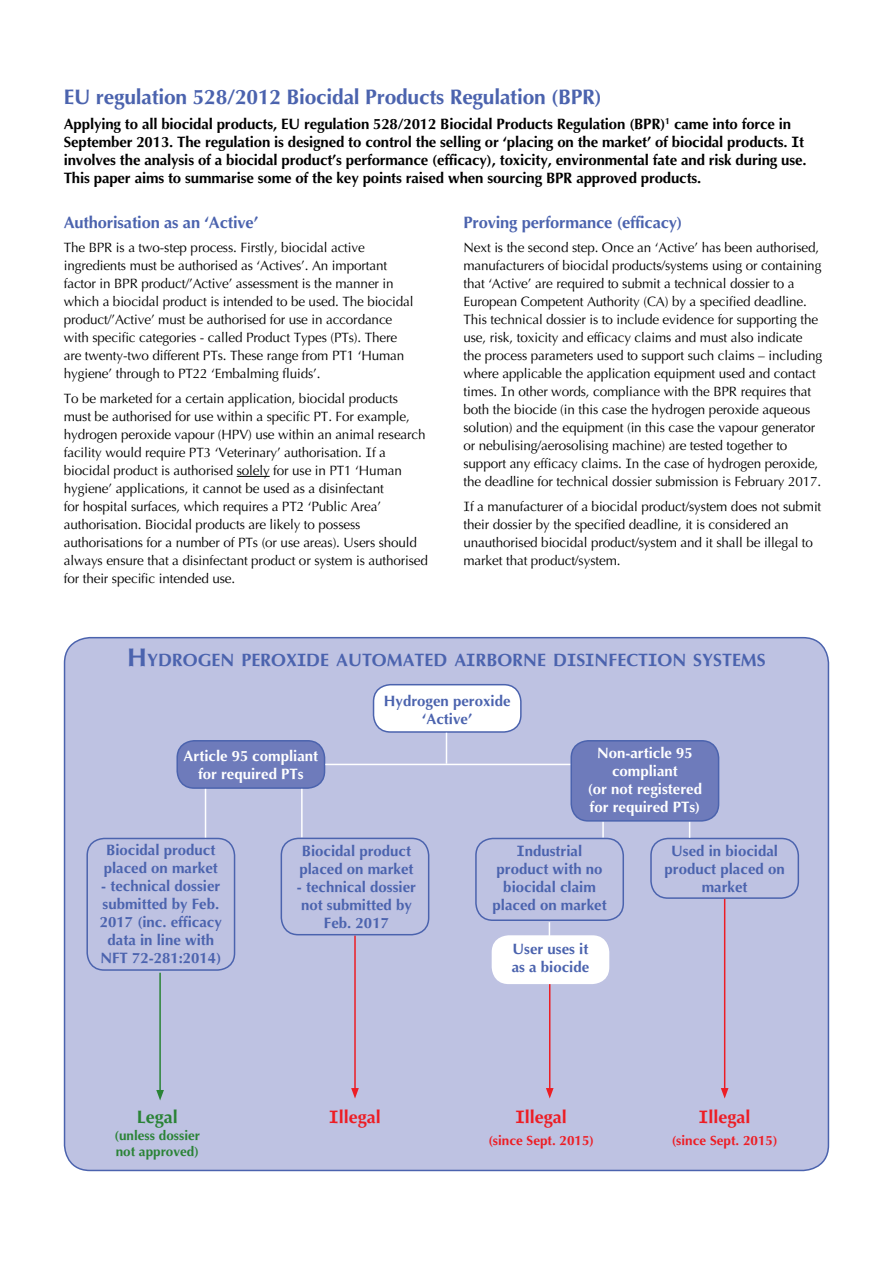
<style>
.page{position:relative;width:893px;height:1263px;background:#fff}
.page>*{position:absolute;margin:0;border:0;box-sizing:border-box;transform-origin:0 0}
.t1{font:700 21px "BQ Opt Coast";letter-spacing:-.01em;color:#4b63ae}
.t2{font:700 18px "BQ Opt Coast";color:#ed1d24}
.t3{font:700 18px "BQ Opt Coast";color:#2a8336}
.t4{font:700 17.85px "BQ Opt Coast";color:#4b63ae}
.t5{font:700 16.5px "BQ Opt Coast";letter-spacing:-.01em;color:#4b63ae}
.t6{font:700 15px/18px "BQ Opt Coast";letter-spacing:-.01em;color:#000}
.t7{font:700 15px/18px "BQ Opt Coast";color:#4b63ae;text-align:center}
.t8{font:700 15px/18px "BQ Opt Coast";color:#fff;text-align:center}
.t9{font:13.5px/18px "BQ Opt Coast";letter-spacing:-.01em;color:#000}
.t10{font:700 13.5px "BQ Opt Coast";color:#ed1d24}
.t11{font:700 13.5px/16.2px "BQ Opt Coast";color:#2a8336}
.s1{font-size:25.5px}
</style>
<div class="page">
<hr style="left:237px;top:476px;width:33px;height:1px;background:#000">
<div style="left:65px;top:638px;width:763px;height:532px;background:#bec2e2;border-radius:26px"></div>
<div style="left:374px;top:685px;width:147px;height:47px;background:#fff;border-radius:17px"></div>
<div style="left:373px;top:684px;width:149px;height:49px;border:2px solid #4b63ae;border-radius:17px"></div>
<div style="left:177px;top:741px;width:148px;height:47px;background:#6e7bbb;border-radius:17px"></div>
<div style="left:176px;top:740px;width:149px;height:49px;border:2px solid #4b63ae;border-radius:17px"></div>
<div style="left:571px;top:741px;width:148px;height:80px;background:#6e7bbb;border-radius:17px"></div>
<div style="left:570px;top:740px;width:149px;height:82px;border:2px solid #4b63ae;border-radius:17px"></div>
<hr style="left:325px;top:764px;width:245px;height:1px;background:#fff">
<hr style="left:446px;top:733px;width:1px;height:31px;background:#fff">
<div style="left:650px;top:838px;width:149px;height:61px;border:2px solid #4b63ae;border-radius:17px"></div>
<hr style="left:205px;top:789px;width:1px;height:50px;background:#fff">
<hr style="left:301px;top:789px;width:2px;height:48px;background:#fff">
<svg style="left:602px;top:822px;width:2px;height:15px"></svg>
<svg style="left:689px;top:822px;width:1px;height:16px"></svg>
<hr style="left:159px;top:973px;width:2px;height:119px;background:#2a8336">
<svg style="left:156px;top:1090px;width:8px;height:10px"></svg>
<hr style="left:354px;top:935px;width:2px;height:155px;background:#ed1d24">
<svg style="left:351px;top:1088px;width:8px;height:10px"></svg>
<hr style="left:724px;top:899px;width:1px;height:191px;background:#ed1d24">
<svg style="left:721px;top:1088px;width:7px;height:10px"></svg>
<svg style="left:549px;top:922px;width:1px;height:13px"></svg>
<hr style="left:549px;top:962px;width:1px;height:128px;background:#ed1d24">
<svg style="left:546px;top:1088px;width:8px;height:10px"></svg>
<div style="left:492px;top:935px;width:117px;height:49px;background:#fff;border-radius:17px"></div>
<div style="left:475px;top:838px;width:149px;height:83px;border:2px solid #4b63ae;border-radius:17px"></div>
<div style="left:281px;top:838px;width:148px;height:97px;border:2px solid #4b63ae;border-radius:17px"></div>
<div style="left:86px;top:838px;width:149px;height:133px;border:2px solid #4b63ae;border-radius:17px"></div>
<h1 class="t1" style="left:64px;top:85px;width:539px">EU regulation 528/2012 Biocidal Products Regulation (BPR)</h1>
<p class="t6" style="left:64px;top:115px;width:744px">Applying to all biocidal products, EU regulation 528/2012 Biocidal Products Regulation (BPR)<sup>1</sup> came into force in September 2013. The regulation is designed to control the selling or ‘placing on the market’ of biocidal products. It involves the analysis of a biocidal product’s performance (efficacy), toxicity, environmental fate and risk during use.<br>This paper aims to summarise some of the key points raised when sourcing BPR approved products.</p>
<p class="t5" style="left:64px;top:213px;width:196px">Authorisation as an ‘Active’</p>
<p class="t9" style="left:64px;top:239px;width:351px">The BPR is a two-step process. Firstly, biocidal active ingredients must be authorised as ‘Actives’. An important factor in BPR product/’Active’ assessment is the manner in which a biocidal product is intended to be used. The biocidal product/’Active’ must be authorised for use in accordance with specific categories - called Product Types (PTs). There are twenty-two different PTs. These range from PT1 ‘Human hygiene’ through to PT22 ‘Embalming fluids’.</p>
<p class="t9" style="left:64px;top:389px;width:366px">To be marketed for a certain application, biocidal products must be authorised for use within a specific PT. For example, hydrogen peroxide vapour (HPV) use within an animal research facility would require PT3 ‘Veterinary’ authorisation. If a biocidal product is authorised solely for use in PT1 ‘Human hygiene’ applications, it cannot be used as a disinfectant<br>for hospital surfaces, which requires a PT2 ‘Public Area’ authorisation. Biocidal products are likely to possess authorisations for a number of PTs (or use areas). Users should always ensure that a disinfectant product or system is authorised for their specific intended use.</p>
<p class="t5" style="left:463px;top:213px;width:220px">Proving performance (efficacy)</p>
<p class="t9" style="left:463px;top:239px;width:360px">Next is the second step. Once an ‘Active’ has been authorised, manufacturers of biocidal products/systems using or containing that ‘Active’ are required to submit a technical dossier to a European Competent Authority (CA) by a specified deadline.<br>This technical dossier is to include evidence for supporting the use, risk, toxicity and efficacy claims and must also indicate the process parameters used to support such claims – including where applicable the application equipment used and contact times. In other words, compliance with the BPR requires that both the biocide (in this case the hydrogen peroxide aqueous solution) and the equipment (in this case the vapour generator or nebulising/aerosolising machine) are tested together to support any efficacy claims. In the case of hydrogen peroxide, the deadline for technical dossier submission is February 2017.</p>
<p class="t9" style="left:463px;top:497px;width:359px">If a manufacturer of a biocidal product/system does not submit their dossier by the specified deadline, it is considered an unauthorised biocidal product/system and it shall be illegal to market that product/system.</p>
<h3 class="t4" style="left:127px;top:650px;width:640px"><span class="s1">H</span>YDROGEN PEROXIDE AUTOMATED AIRBORNE DISINFECTION SYSTEMS</h3>
<p class="t7" style="left:384px;top:692px;width:128px">Hydrogen peroxide ‘Active’</p>
<p class="t8" style="left:184px;top:747px;width:136px">Article 95 compliant for required PTs</p>
<p class="t8" style="left:588px;top:744px;width:116px">Non-article 95 compliant<br>(or not registered for required PTs)</p>
<p class="t7" style="left:104px;top:841px;width:116px;text-align:left">Biocidal product placed on market</p>
<p class="t7" style="left:100px;top:877px;width:123px">- technical dossier submitted by Feb.<br>2017 (inc. efficacy data in line with<br>NFT 72-281:2014)</p>
<p class="t7" style="left:299px;top:842px;width:116px;text-align:left">Biocidal product placed on market</p>
<p class="t7" style="left:297px;top:878px;width:121px">- technical dossier not submitted by<br>Feb. 2017</p>
<p class="t7" style="left:492px;top:842px;width:116px">Industrial product with no biocidal claim placed on market</p>
<p class="t7" style="left:665px;top:842px;width:122px">Used in biocidal product placed on market</p>
<p class="t7" style="left:512px;top:940px;width:79px;text-align:left">User uses it as a biocide</p>
<h2 class="t3" style="left:137px;top:1107px;width:43px">Legal</h2>
<p class="t11" style="left:115px;top:1127px;width:87px">(unless dossier not approved)</p>
<h2 class="t2" style="left:329px;top:1107px;width:53px">Illegal</h2>
<h2 class="t2" style="left:699px;top:1107px;width:53px">Illegal</h2>
<p class="t10" style="left:672px;top:1132px;width:107px">(since Sept. 2015)</p>
<h2 class="t2" style="left:515px;top:1107px;width:53px">Illegal</h2>
<p class="t10" style="left:488px;top:1132px;width:107px">(since Sept. 2015)</p>
</div>
